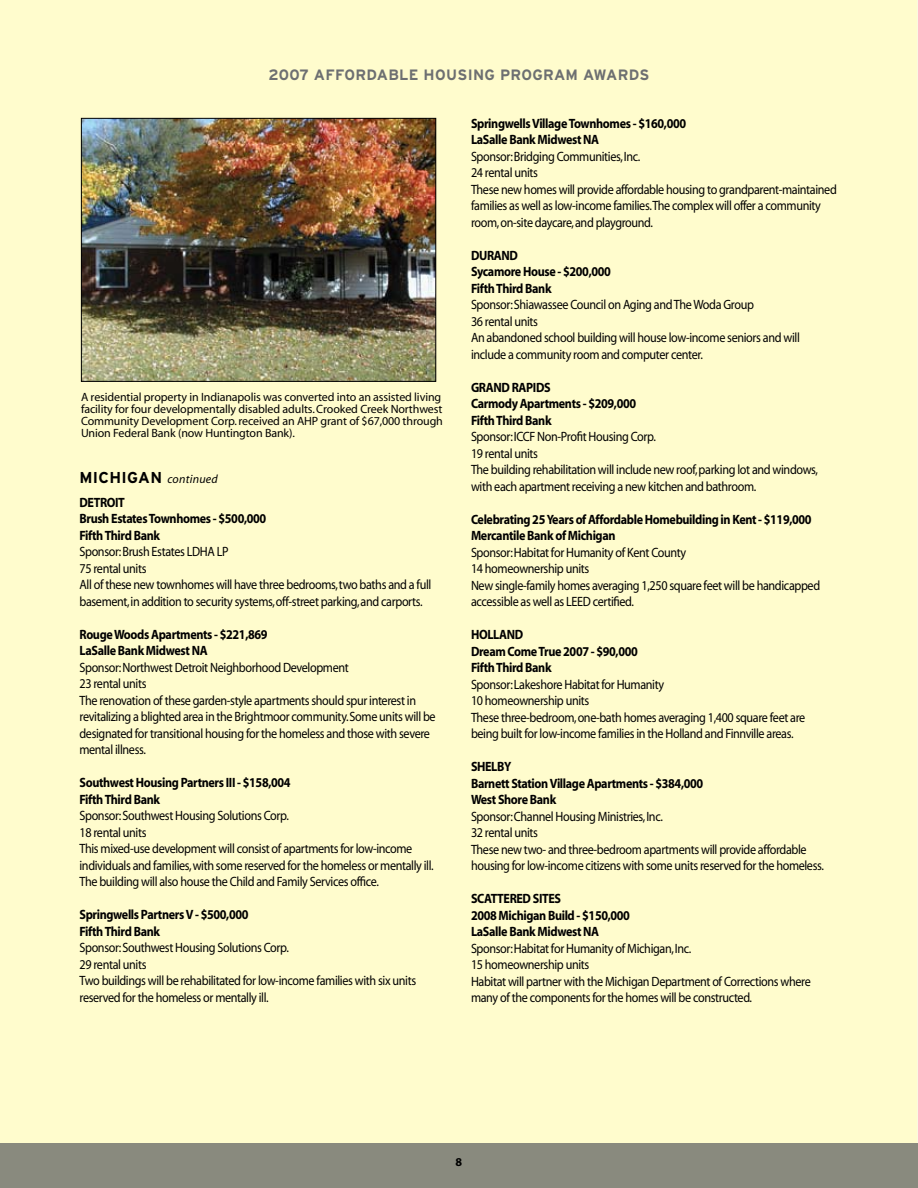
<style>
.page{position:relative;width:918px;height:1188px;background:#fff}
.page>*{position:absolute;margin:0;border:0;box-sizing:border-box;transform-origin:0 0}
.t1{font:700 15px "Interstate";letter-spacing:.01em;color:#6d6f71}
.t2{font:13.5px/16.5px "Myriad";letter-spacing:-.03em;color:#000;scale:.9 1}
.t3{font:700 13.5px/16.5px "Myriad";letter-spacing:-.03em;color:#000;scale:.9 1}
.t4{font:12px/12px "Myriad";letter-spacing:-.01em;color:#000}
.t5{font:italic 12px "Myriad";letter-spacing:.02em;color:#000}
.t6{font:700 12px "Myriad";color:#000}
.s1{font-family:"Interstate";font-weight:700;font-style:normal;font-size:15.75px}
</style>
<div class="page">
<div style="left:0;top:0;width:918px;height:1143px;background:#fffccd"></div>
<div style="left:0;top:1143px;width:918px;height:45px;background:#898a7e"></div>
<img style="left:83px;top:120px;width:351px;height:260px">
<div style="left:81px;top:118px;width:355px;height:264px;border:1px solid #000"></div>
<p class="t1" style="left:269px;top:66px;width:68px">2007 AFFORDABLE</p>
<p class="t1" style="left:424px;top:66px;width:23px">HOUSING</p>
<p class="t1" style="left:500px;top:66px;width:23px">PROGRAM</p>
<p class="t1" style="left:583px;top:66px;width:35px">AWARDS</p>
<p class="t4" style="left:81px;top:392px;width:363px">A residential property in Indianapolis was converted into an assisted living facility for four developmentally disabled adults. Crooked Creek Northwest Community Development Corp. received an AHP grant of $67,000 through Union Federal Bank (now Huntington Bank).</p>
<p class="t5" style="left:80px;top:473px;width:140px"><span class="s1">MICHIGAN</span> continued</p>
<p class="t3" style="left:80px;top:494px;width:209px">DETROIT<br>Brush Estates Townhomes - $500,000<br>Fifth Third Bank</p>
<p class="t2" style="left:80px;top:544px;width:393px">Sponsor: Brush Estates LDHA LP<br>75 rental units<br>All of these new townhomes will have three bedrooms, two baths and a full basement, in addition to security systems, off-street parking, and carports.</p>
<p class="t3" style="left:80px;top:626px;width:211px">Rouge Woods Apartments - $221,869<br>LaSalle Bank Midwest NA</p>
<p class="t2" style="left:80px;top:660px;width:397px">Sponsor: Northwest Detroit Neighborhood Development<br>23 rental units<br>The renovation of these garden-style apartments should spur interest in revitalizing a blighted area in the Brightmoor community. Some units will be designated for transitional housing for the homeless and those with severe mental illness.</p>
<p class="t3" style="left:80px;top:775px;width:236px">Southwest Housing Partners III - $158,004<br>Fifth Third Bank</p>
<p class="t2" style="left:80px;top:808px;width:395px">Sponsor: Southwest Housing Solutions Corp.<br>18 rental units<br>This mixed-use development will consist of apartments for low-income individuals and families, with some reserved for the homeless or mentally ill.<br>The building will also house the Child and Family Services office.</p>
<p class="t3" style="left:80px;top:907px;width:189px">Springwells Partners V - $500,000<br>Fifth Third Bank</p>
<p class="t2" style="left:80px;top:940px;width:376px">Sponsor: Southwest Housing Solutions Corp.<br>29 rental units<br>Two buildings will be rehabilitated for low-income families with six units reserved for the homeless or mentally ill.</p>
<p class="t3" style="left:471px;top:115px;width:241px">Springwells Village Townhomes - $160,000<br>LaSalle Bank Midwest NA</p>
<p class="t2" style="left:471px;top:149px;width:408px">Sponsor: Bridging Communities, Inc.<br>24 rental units<br>These new homes will provide affordable housing to grandparent-maintained families as well as low-income families.The complex will offer a community room, on-site daycare, and playground.</p>
<p class="t3" style="left:471px;top:247px;width:157px">DURAND<br>Sycamore House - $200,000<br>Fifth Third Bank</p>
<p class="t2" style="left:471px;top:297px;width:367px">Sponsor: Shiawassee Council on Aging and The Woda Group<br>36 rental units<br>An abandoned school building will house low-income seniors and will include a community room and computer center.</p>
<p class="t3" style="left:471px;top:379px;width:185px">GRAND RAPIDS<br>Carmody Apartments - $209,000<br>Fifth Third Bank</p>
<p class="t2" style="left:471px;top:429px;width:387px">Sponsor: ICCF Non-Profit Housing Corp.<br>19 rental units<br>The building rehabilitation will include new roof, parking lot and windows, with each apartment receiving a new kitchen and bathroom.</p>
<p class="t3" style="left:471px;top:511px;width:380px">Celebrating 25 Years of Affordable Homebuilding in Kent - $119,000<br>Mercantile Bank of Michigan</p>
<p class="t2" style="left:471px;top:545px;width:389px">Sponsor: Habitat for Humanity of Kent County<br>14 homeownership units<br>New single-family homes averaging 1,250 square feet will be handicapped accessible as well as LEED certified.</p>
<p class="t3" style="left:471px;top:627px;width:187px">HOLLAND<br>Dream Come True 2007 - $90,000<br>Fifth Third Bank</p>
<p class="t2" style="left:471px;top:677px;width:373px">Sponsor: Lakeshore Habitat for Humanity<br>10 homeownership units<br>These three-bedroom, one-bath homes averaging 1,400 square feet are being built for low-income families in the Holland and Finnville areas.</p>
<p class="t3" style="left:471px;top:759px;width:260px">SHELBY<br>Barnett Station Village Apartments - $384,000<br>West Shore Bank</p>
<p class="t2" style="left:471px;top:809px;width:394px">Sponsor: Channel Housing Ministries, Inc.<br>32 rental units<br>These new two- and three-bedroom apartments will provide affordable housing for low-income citizens with some units reserved for the homeless.</p>
<p class="t3" style="left:471px;top:891px;width:178px">SCATTERED SITES<br>2008 Michigan Build - $150,000<br>LaSalle Bank Midwest NA</p>
<p class="t2" style="left:471px;top:941px;width:379px">Sponsor: Habitat for Humanity of Michigan, Inc.<br>15 homeownership units<br>Habitat will partner with the Michigan Department of Corrections where many of the components for the homes will be constructed.</p>
<p class="t6" style="left:455px;top:1156px;width:8px">8</p>
</div>
